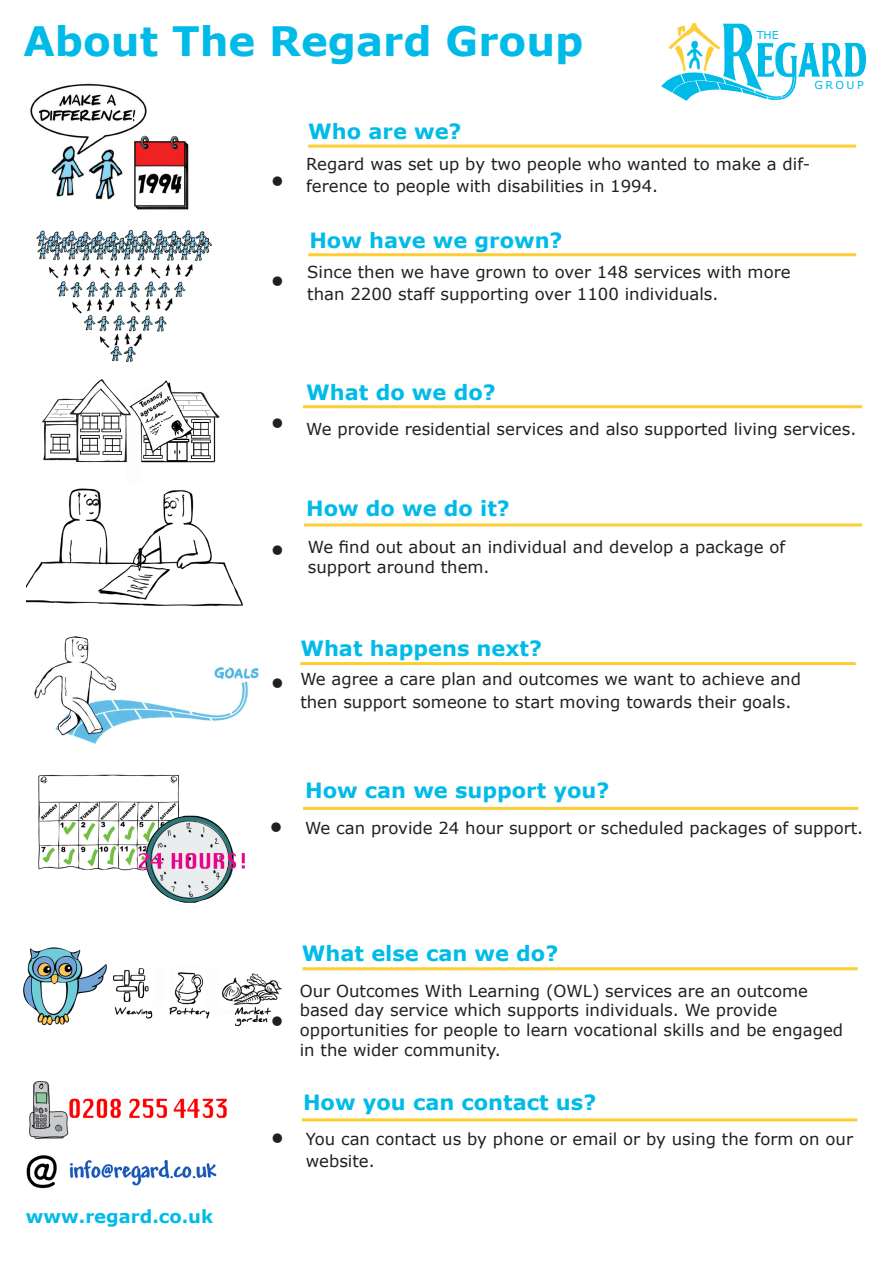
<style>
.page{position:relative;width:893px;height:1263px;background:#fff}
.page>*{position:absolute;margin:0;border:0;box-sizing:border-box;transform-origin:0 0}
.t1{font:700 40.5px "Verdana";color:#00bbe8}
.t2{font:36px "Minion Pro";color:#231f20}
.t3{font:700 21px "Verdana";color:#00bbe8}
.t4{font:700 18px "Verdana";color:#00bbe8}
.t5{font:16.5px/22.5px "Verdana";color:#231f20}
.t6{font:10.95px "Verdana";letter-spacing:.225em;color:#00bbe8}
</style>
<div class="page">
<img style="left:113px;top:968px;width:169px;height:57px">
<img style="left:42px;top:379px;width:178px;height:84px">
<img style="left:26px;top:488px;width:217px;height:119px">
<img style="left:30px;top:83px;width:159px;height:127px">
<img style="left:34px;top:636px;width:225px;height:108px">
<img style="left:38px;top:774px;width:141px;height:97px">
<img style="left:29px;top:1081px;width:198px;height:58px">
<img style="left:26px;top:1155px;width:191px;height:34px">
<svg style="left:661px;top:23px;width:205px;height:78px"></svg>
<img style="left:23px;top:947px;width:84px;height:79px">
<img style="left:36px;top:229px;width:176px;height:133px">
<hr style="left:308px;top:145px;width:548px;height:3px;background:#fecd33">
<hr style="left:304px;top:523px;width:558px;height:3px;background:#fecd33">
<hr style="left:303px;top:405px;width:559px;height:3px;background:#fecd33">
<hr style="left:308px;top:253px;width:548px;height:3px;background:#fecd33">
<hr style="left:302px;top:1118px;width:555px;height:3px;background:#fecd33">
<hr style="left:302px;top:967px;width:556px;height:3px;background:#fecd33">
<hr style="left:303px;top:807px;width:555px;height:3px;background:#fecd33">
<hr style="left:300px;top:662px;width:556px;height:3px;background:#fecd33">
<img style="left:137px;top:815px;width:108px;height:88px">
<p class="t1" style="left:23px;top:13px;width:562px">About The Regard Group</p>
<p class="t6" style="left:757px;top:28px;width:24px">THE</p>
<p class="t6" style="left:814px;top:77px;width:51px">GROUP</p>
<p class="t4" style="left:26px;top:1203px;width:189px">www.regard.co.uk</p>
<p class="t2" style="left:271px;top:154px;width:16px">•</p>
<p class="t2" style="left:271px;top:253px;width:16px">•</p>
<p class="t3" style="left:308px;top:117px;width:155px">Who are we?</p>
<p class="t5" style="left:306px;top:153px;width:506px">Regard was set up by two people who wanted to make a dif&shy;ference to people with disabilities in 1994.</p>
<p class="t3" style="left:309px;top:226px;width:255px">How have we grown?</p>
<p class="t5" style="left:307px;top:260px;width:485px">Since then we have grown to over 148 services with more than 2200 staff supporting over 1100 individuals.</p>
<p class="t2" style="left:271px;top:396px;width:16px">•</p>
<p class="t3" style="left:306px;top:377px;width:191px">What do we do?</p>
<p class="t5" style="left:306px;top:417px;width:552px">We provide residential services and also supported living services.</p>
<p class="t2" style="left:271px;top:522px;width:16px">•</p>
<p class="t3" style="left:306px;top:493px;width:205px">How do we do it?</p>
<p class="t5" style="left:308px;top:535px;width:479px">We find out about an individual and develop a package of</p>
<p class="t5" style="left:308px;top:555px;width:183px">support around them.</p>
<p class="t2" style="left:271px;top:656px;width:16px">•</p>
<p class="t3" style="left:300px;top:633px;width:243px">What happens next?</p>
<p class="t5" style="left:300px;top:668px;width:502px">We agree a care plan and outcomes we want to achieve and then support someone to start moving towards their goals.</p>
<p class="t2" style="left:269px;top:799px;width:16px">•</p>
<p class="t3" style="left:305px;top:776px;width:306px">How can we support you?</p>
<p class="t5" style="left:305px;top:816px;width:560px">We can provide 24 hour support or scheduled packages of support.</p>
<p class="t2" style="left:270px;top:993px;width:16px">•</p>
<p class="t2" style="left:271px;top:1110px;width:16px">•</p>
<p class="t3" style="left:302px;top:938px;width:258px">What else can we do?</p>
<p class="t5" style="left:300px;top:980px;width:510px;line-height:19.8px">Our Outcomes With Learning (OWL) services are an outcome based day service which supports individuals. We provide</p>
<p class="t5" style="left:300px;top:1020px;width:545px;line-height:19.8px">opportunities for people to learn vocational skills and be engaged in the wider community.</p>
<p class="t3" style="left:303px;top:1087px;width:295px">How you can contact us?</p>
<p class="t5" style="left:306px;top:1127px;width:549px">You can contact us by phone or email or by using the form on our website.</p>
</div>
